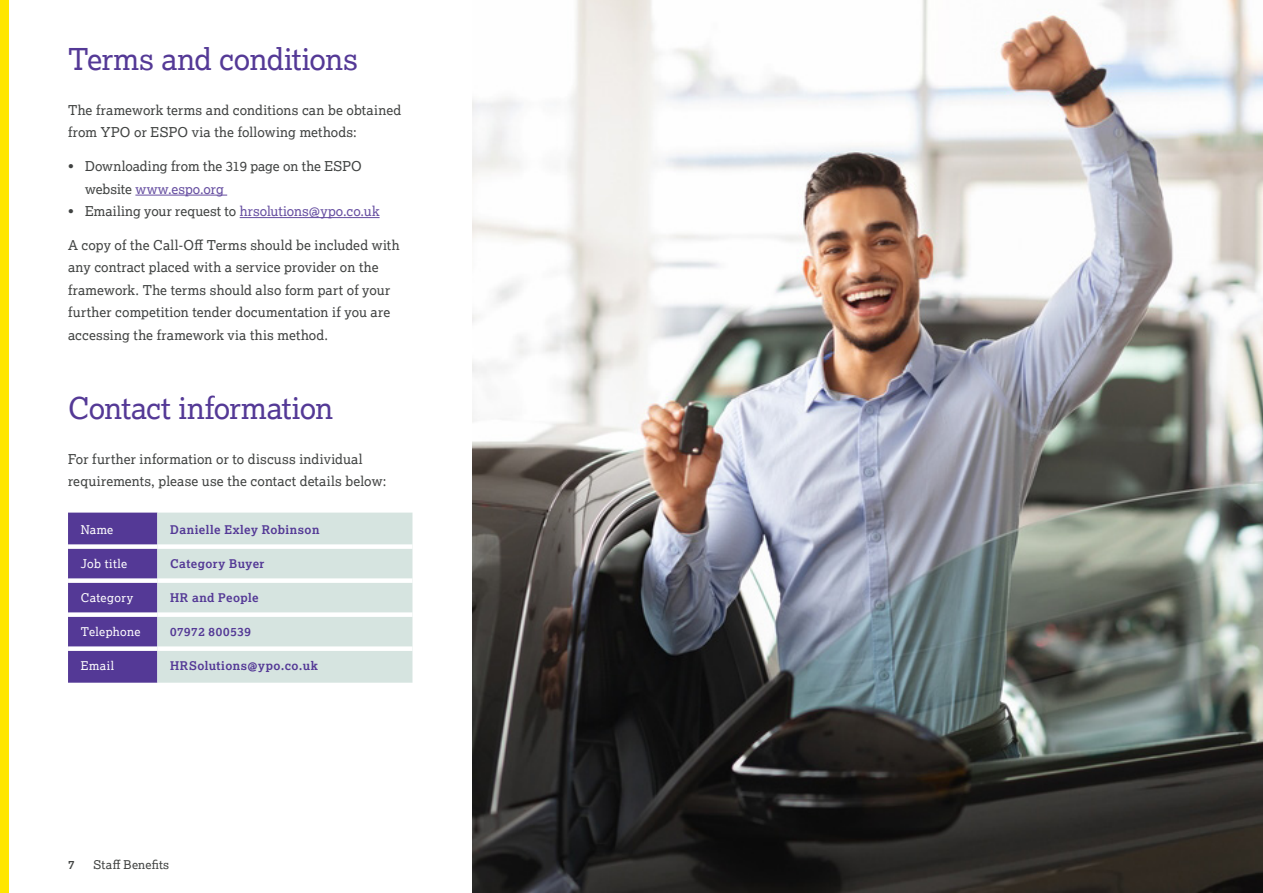
<style>
.page{position:relative;width:1263px;height:893px;background:#fff}
.page>*{position:absolute;margin:0;border:0;box-sizing:border-box;transform-origin:0 0}
.t1{font:30px "Lexia";letter-spacing:-.02em;color:#543996}
.t2{font:13.5px/22.5px "Lexia";letter-spacing:.01em;color:#404241}
.t3{font:700 12px "Lexia";letter-spacing:.04em;color:#543996}
.t4{font:12px "Lexia";letter-spacing:.03em;color:#fff}
.t5{font:12px "Lexia";letter-spacing:.025em;color:#404241}
.t6{font:700 12px "Lexia";color:#404241}
.s1{color:#654da0}
</style>
<div class="page">
<img style="left:472px;top:0;width:791px;height:893px">
<hr style="left:135px;top:195px;width:92px;height:1px;background:#654da0">
<hr style="left:240px;top:217px;width:140px;height:1px;background:#654da0">
<svg style="left:68px;top:513px;width:344px;height:170px;background:#b3b6cc"></svg>
<div style="left:68px;top:544px;width:89px;height:5px;background:#fff"></div>
<div style="left:157px;top:544px;width:255px;height:5px;background:#fff"></div>
<div style="left:68px;top:578px;width:89px;height:5px;background:#fff"></div>
<div style="left:157px;top:578px;width:255px;height:5px;background:#fff"></div>
<div style="left:68px;top:612px;width:89px;height:5px;background:#fff"></div>
<div style="left:157px;top:612px;width:255px;height:5px;background:#fff"></div>
<div style="left:68px;top:646px;width:89px;height:5px;background:#fff"></div>
<div style="left:157px;top:646px;width:255px;height:5px;background:#fff"></div>
<div style="left:0;top:0;width:9px;height:893px;background:#ffe600"></div>
<h1 class="t1" style="left:68px;top:40px;width:291px">Terms and conditions</h1>
<p class="t2" style="left:68px;top:98px;width:335px">The framework terms and conditions can be obtained from YPO or ESPO via the following methods:</p>
<p class="t2" style="left:85px;top:155px;width:278px;text-indent:-17px">• Downloading from the 319 page on the ESPO website <span class="s1">www.espo.org</span></p>
<p class="t2" style="left:68px;top:200px;width:313px">• Emailing your request to <span class="s1">hrsolutions@ypo.co.uk</span></p>
<p class="t2" style="left:68px;top:233px;width:333px">A copy of the Call-Off Terms should be included with any contract placed with a service provider on the framework. The terms should also form part of your further competition tender documentation if you are accessing the framework via this method.</p>
<h1 class="t1" style="left:68px;top:389px;width:267px">Contact information</h1>
<p class="t2" style="left:68px;top:447px;width:320px">For further information or to discuss individual requirements, please use the contact details below:</p>
<p class="t4" style="left:81px;top:522px;width:34px">Name</p>
<p class="t3" style="left:170px;top:522px;width:151px">Danielle Exley Robinson</p>
<p class="t4" style="left:81px;top:556px;width:48px">Job title</p>
<p class="t3" style="left:170px;top:556px;width:96px">Category Buyer</p>
<p class="t4" style="left:81px;top:590px;width:54px">Category</p>
<p class="t3" style="left:170px;top:590px;width:90px">HR and People</p>
<p class="t4" style="left:81px;top:624px;width:61px">Telephone</p>
<p class="t3" style="left:170px;top:624px;width:83px">07972 800539</p>
<p class="t4" style="left:81px;top:658px;width:35px">Email</p>
<p class="t3" style="left:170px;top:658px;width:149px">HRSolutions@ypo.co.uk</p>
<p class="t6" style="left:68px;top:857px;width:8px">7</p>
<p class="t5" style="left:94px;top:857px;width:77px">Staff Benefits</p>
</div>
